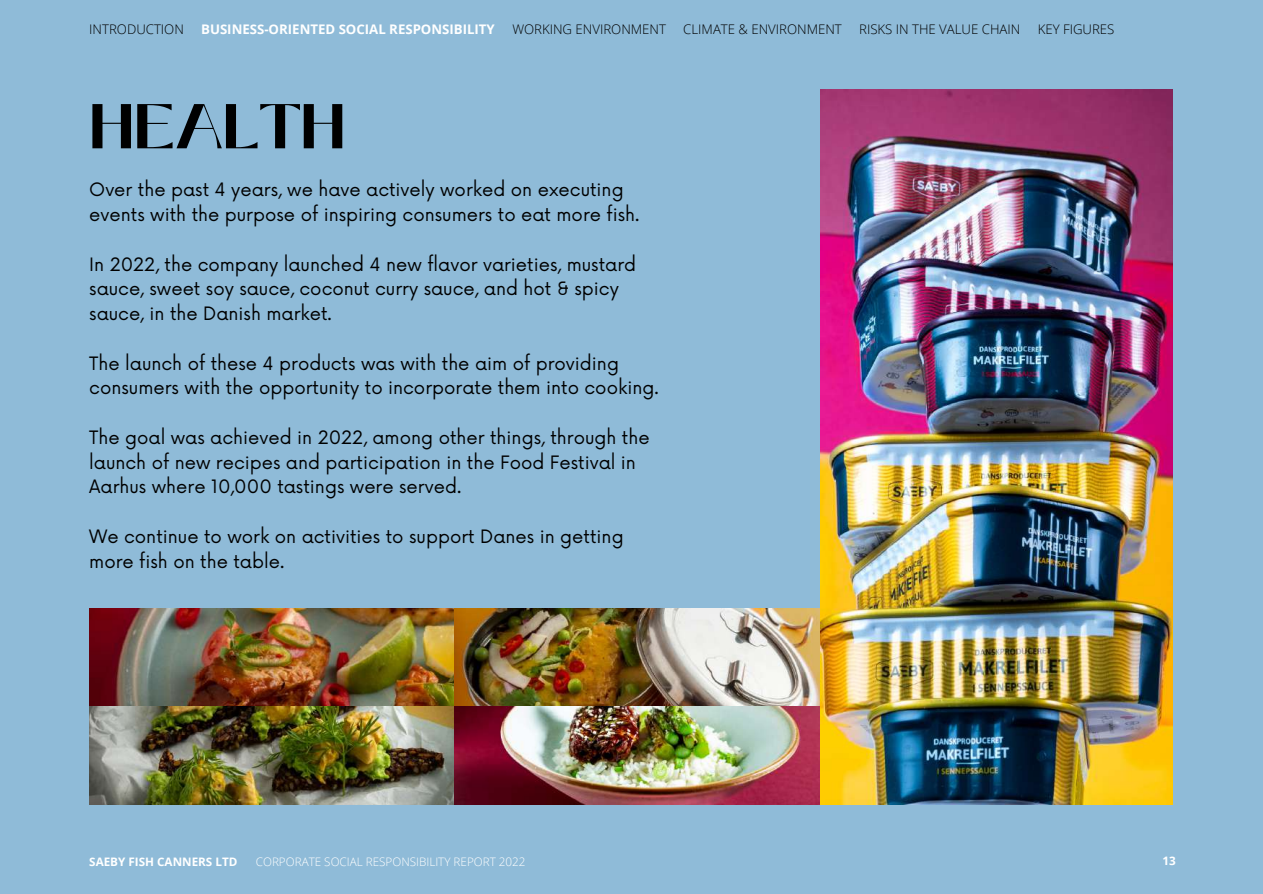
<style>
.page{position:relative;width:1263px;height:894px;background:#fff}
.page>*{position:absolute;margin:0;border:0;box-sizing:border-box;transform-origin:0 0}
.t1{font:700 63px "Black Mango";color:#000}
.t2{font:18px/24.8px "Now";color:#000}
.t3{font:300 13.2px "Open Sans";color:#000}
.t4{font:700 13.2px "Open Sans";color:#fff}
.t5{font:300 11.7px "Open Sans";color:#fff}
.t6{font:700 11.7px "Open Sans";color:#fff}
</style>
<div class="page">
<div style="left:0;top:0;width:1263px;height:893px;background:#8fbbd8"></div>
<img style="left:89px;top:608px;width:731px;height:196px">
<img style="left:821px;top:89px;width:352px;height:714px">
<p class="t3" style="left:89px;top:20px;width:96px">INTRODUCTION</p>
<p class="t4" style="left:201px;top:20px;width:295px">BUSINESS-ORIENTED SOCIAL RESPONSIBILITY</p>
<p class="t3" style="left:512px;top:20px;width:155px">WORKING ENVIRONMENT</p>
<p class="t3" style="left:683px;top:20px;width:160px">CLIMATE &amp; ENVIRONMENT</p>
<p class="t3" style="left:859px;top:20px;width:163px">RISKS IN THE VALUE CHAIN</p>
<p class="t3" style="left:1038px;top:20px;width:78px">KEY FIGURES</p>
<h1 class="t1" style="left:89px;top:79px;width:258px">HEALTH</h1>
<p class="t2" style="left:89px;top:178px;width:552px">Over the past 4 years, we have actively worked on executing events with the purpose of inspiring consumers to eat more fish.</p>
<p class="t2" style="left:89px;top:252px;width:548px">In 2022, the company launched 4 new flavor varieties, mustard sauce, sweet soy sauce, coconut curry sauce, and hot &amp; spicy sauce, in the Danish market.</p>
<p class="t2" style="left:89px;top:351px;width:571px">The launch of these 4 products was with the aim of providing consumers with the opportunity to incorporate them into cooking.</p>
<p class="t2" style="left:89px;top:426px;width:562px">The goal was achieved in 2022, among other things, through the launch of new recipes and participation in the Food Festival in<br>Aarhus where 10,000 tastings were served.</p>
<p class="t2" style="left:89px;top:525px;width:536px">We continue to work on activities to support Danes in getting more fish on the table.</p>
<p class="t6" style="left:89px;top:853px;width:150px">SAEBY FISH CANNERS LTD</p>
<p class="t5" style="left:256px;top:853px;width:271px">CORPORATE SOCIAL RESPONSIBILITY REPORT 2022</p>
<p class="t6" style="left:1162px;top:851px;width:15px">13</p>
</div>
